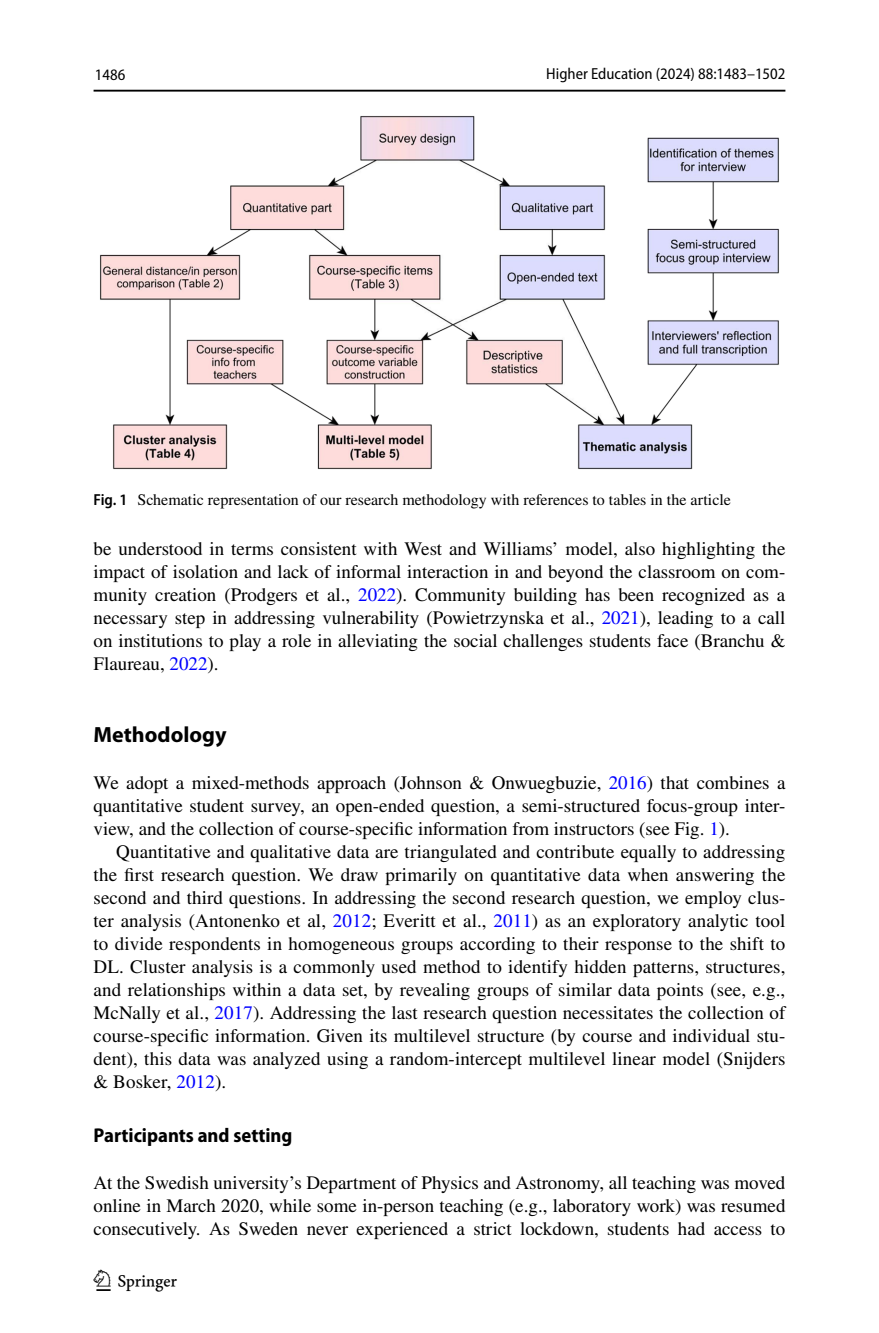
<style>
.page{position:relative;width:879px;height:1333px;background:#fff}
.page>*{position:absolute;margin:0;border:0;box-sizing:border-box;transform-origin:0 0}
.t1{font:30px "Springnew Regular 4";color:#000}
.t2{font:700 22px "Myriad Pro";color:#000}
.t3{font:700 semi-condensed 20px "Myriad Pro";color:#000}
.t4{font:19px/23px "STIX";color:#000;text-align:justify}
.t5{font:16px "STIX";color:#000}
.t6{font:semi-condensed 16px "Myriad Pro";color:#000}
.s1{font-family:"Myriad Pro";font-weight:600;font-stretch:semi-condensed}
.s2{color:#00f}
</style>
<div class="page">
<hr style="left:94px;top:90px;width:691px;height:2px;background:#000">
<img style="left:100px;top:116px;width:679px;height:354px">
<p class="t6" style="left:95px;top:66px;width:32px">1486</p>
<p class="t6" style="left:546px;top:65px;width:241px">Higher Education (2024) 88:1483–1502</p>
<p class="t5" style="left:94px;top:488px;width:639px"><span class="s1">Fig. 1</span> Schematic representation of our research methodology with references to tables in the article</p>
<p class="t4" style="left:94px;top:538px;width:693px">be understood in terms consistent with West and Williams’ model, also highlighting the impact of isolation and lack of informal interaction in and beyond the classroom on com&shy;munity creation (Prodgers et al., <span class="s2">2022</span>). Community building has been recognized as a necessary step in addressing vulnerability (Powietrzynska et al., <span class="s2">2021</span>), leading to a call on institutions to play a role in alleviating the social challenges students face (Branchu &amp; Flaureau, <span class="s2">2022</span>).</p>
<p class="t2" style="left:94px;top:720px;width:135px">Methodology</p>
<p class="t4" style="left:94px;top:772px;width:693px">We adopt a mixed-methods approach (Johnson &amp; Onwuegbuzie, <span class="s2">2016</span>) that combines a quantitative student survey, an open-ended question, a semi-structured focus-group inter&shy;view, and the collection of course-specific information from instructors (see Fig. <span class="s2">1</span>).</p>
<p class="t4" style="left:94px;top:841px;width:693px;text-indent:23px">Quantitative and qualitative data are triangulated and contribute equally to addressing the first research question. We draw primarily on quantitative data when answering the second and third questions. In addressing the second research question, we employ clus&shy;ter analysis (Antonenko et al, <span class="s2">2012</span>; Everitt et al., <span class="s2">2011</span>) as an exploratory analytic tool to divide respondents in homogeneous groups according to their response to the shift to DL. Cluster analysis is a commonly used method to identify hidden patterns, structures, and relationships within a data set, by revealing groups of similar data points (see, e.g., McNally et al., <span class="s2">2017</span>). Addressing the last research question necessitates the collection of course-specific information. Given its multilevel structure (by course and individual stu&shy;dent), this data was analyzed using a random-intercept multilevel linear model (Snijders &amp; Bosker, <span class="s2">2012</span>).</p>
<p class="t3" style="left:94px;top:1124px;width:200px">Participants and setting</p>
<p class="t4" style="left:94px;top:1172px;width:693px">At the Swedish university’s Department of Physics and Astronomy, all teaching was moved online in March 2020, while some in-person teaching (e.g., laboratory work) was resumed consecutively. As Sweden never experienced a strict lockdown, students had access to</p>
<h1 class="t1" style="left:96px;top:1269px;width:83px">1 3</h1>
</div>
